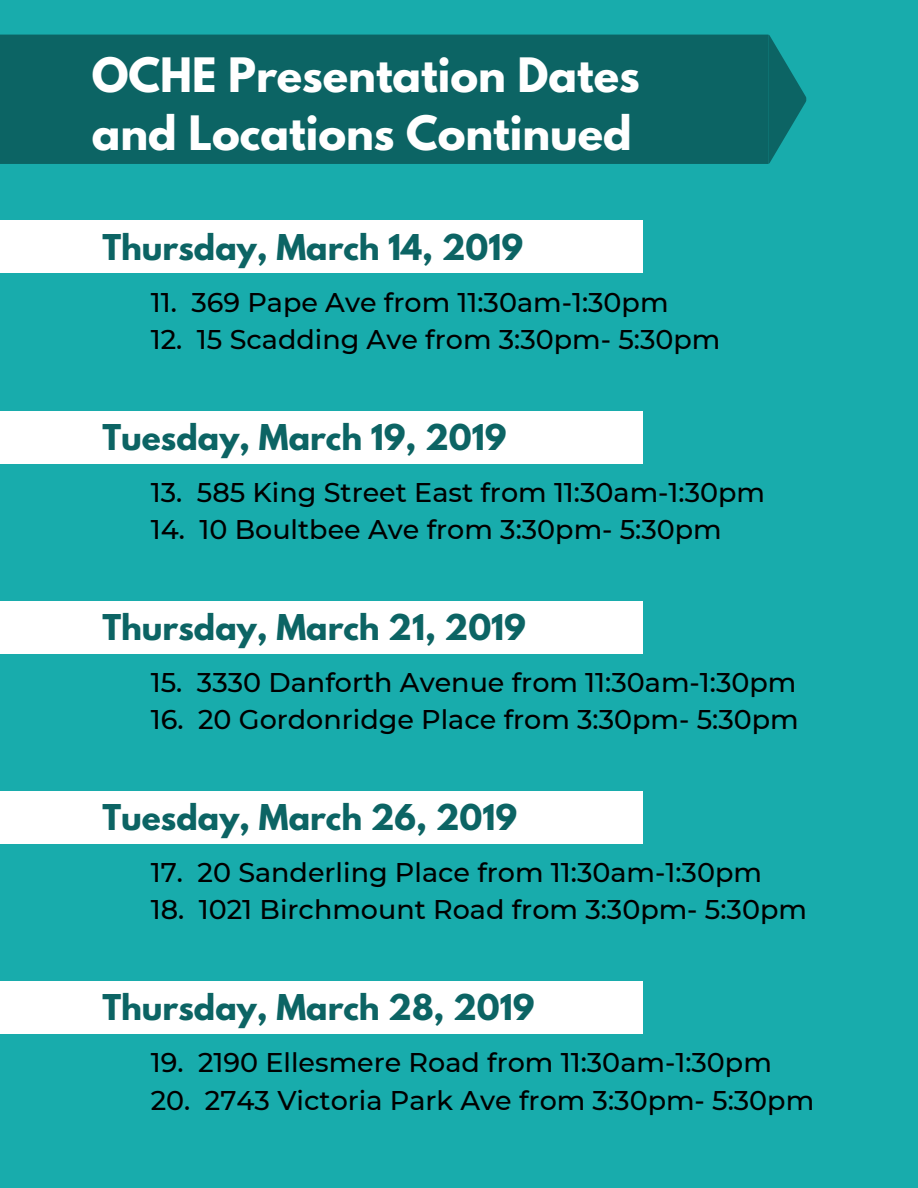
<style>
.page{position:relative;width:918px;height:1188px;background:#18acac}
.page>*{position:absolute;margin:0;border:0;box-sizing:border-box;transform-origin:0 0}
.t1{font:700 42px/58.5px "League Spartan";color:#fff}
.t2{font:700 31.5px "League Spartan";color:#0c6464}
.t3{font:500 27px "Montserrat";color:#000}
</style>
<div class="page">
<div style="left:0;top:411px;width:643px;height:52px;background:#fff"></div>
<div style="left:0;top:35px;width:807px;height:129px;background:#0c6464"></div>
<div style="left:0;top:601px;width:643px;height:52px;background:#fff"></div>
<div style="left:0;top:791px;width:643px;height:53px;background:#fff"></div>
<div style="left:0;top:981px;width:643px;height:53px;background:#fff"></div>
<div style="left:0;top:221px;width:643px;height:52px;background:#fff"></div>
<h1 class="t1" style="left:92px;top:51px;width:549px">OCHE Presentation Dates and Locations Continued</h1>
<p class="t2" style="left:102px;top:232px;width:422px">Thursday, March 14, 2019</p>
<p class="t3" style="left:151px;top:286px;width:519px">11. 369 Pape Ave from 11:30am-1:30pm</p>
<p class="t3" style="left:151px;top:323px;width:571px">12. 15 Scadding Ave from 3:30pm- 5:30pm</p>
<p class="t2" style="left:102px;top:422px;width:406px">Tuesday, March 19, 2019</p>
<p class="t3" style="left:151px;top:476px;width:616px">13. 585 King Street East from 11:30am-1:30pm</p>
<p class="t3" style="left:151px;top:513px;width:573px">14. 10 Boultbee Ave from 3:30pm- 5:30pm</p>
<p class="t2" style="left:102px;top:612px;width:425px">Thursday, March 21, 2019</p>
<p class="t3" style="left:151px;top:666px;width:647px">15. 3330 Danforth Avenue from 11:30am-1:30pm</p>
<p class="t3" style="left:151px;top:703px;width:650px">16. 20 Gordonridge Place from 3:30pm- 5:30pm</p>
<p class="t2" style="left:102px;top:802px;width:416px">Tuesday, March 26, 2019</p>
<p class="t3" style="left:151px;top:856px;width:613px">17. 20 Sanderling Place from 11:30am-1:30pm</p>
<p class="t3" style="left:151px;top:893px;width:658px">18. 1021 Birchmount Road from 3:30pm- 5:30pm</p>
<p class="t2" style="left:102px;top:992px;width:434px">Thursday, March 28, 2019</p>
<p class="t3" style="left:151px;top:1046px;width:623px">19. 2190 Ellesmere Road from 11:30am-1:30pm</p>
<p class="t3" style="left:151px;top:1083px;width:665px">20. 2743 Victoria Park Ave from 3:30pm- 5:30pm</p>
</div>
